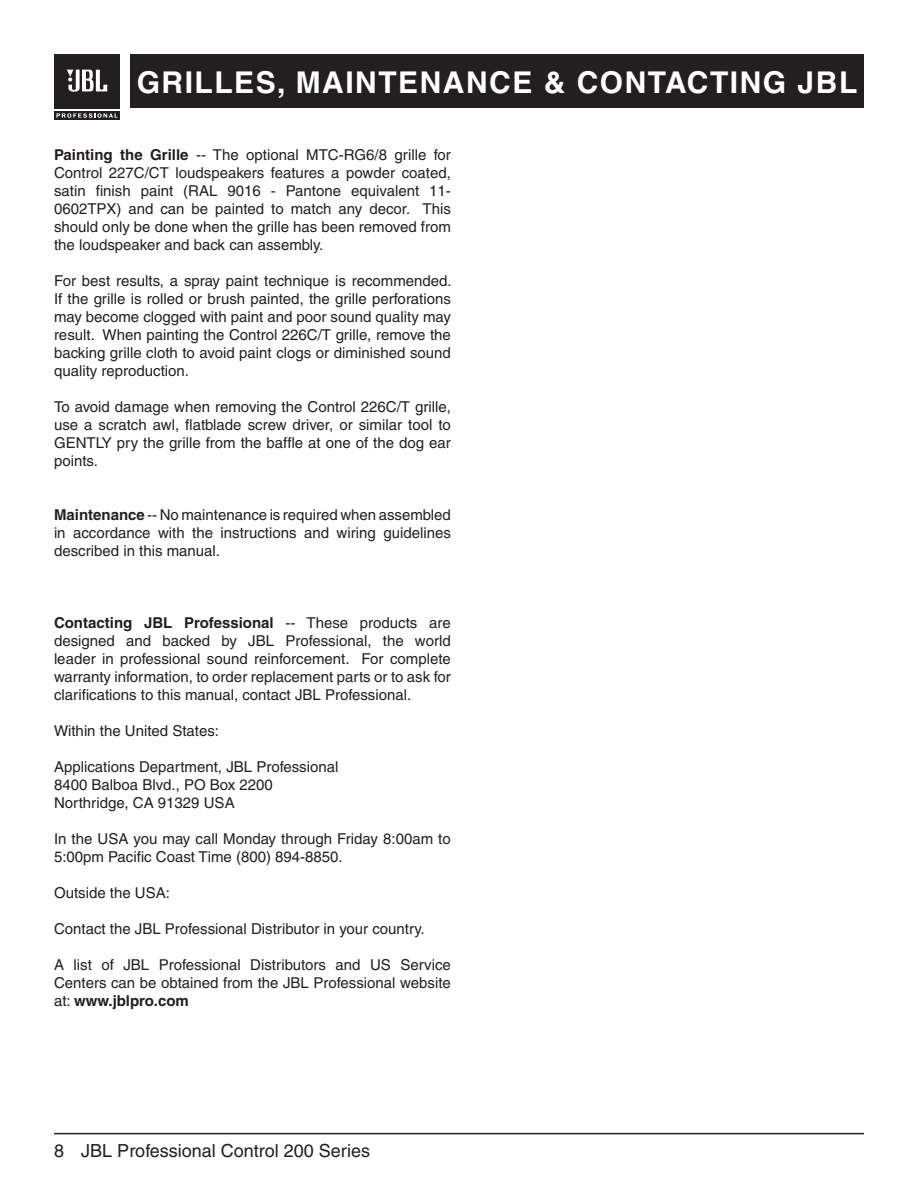
<style>
.page{position:relative;width:918px;height:1188px;background:#fff}
.page>*{position:absolute;margin:0;border:0;box-sizing:border-box;transform-origin:0 0}
.t1{font:700 30px "Helvetica";letter-spacing:.05em;color:#fff}
.t2{font:18px "Helvetica";color:#231f20}
.t3{font:15px/18px "Helvetica";color:#231f20;text-align:justify}
.s1{font-weight:700}
</style>
<div class="page">
<hr style="left:54px;top:1133px;width:810px;height:1px;background:#231f20">
<div style="left:54px;top:111px;width:65px;height:9px;background:#231f20"></div>
<div style="left:54px;top:54px;width:65px;height:54px;background:#231f20"></div>
<svg style="left:67px;top:70px;width:40px;height:22px"></svg>
<svg style="left:56px;top:113px;width:62px;height:5px"></svg>
<div style="left:130px;top:54px;width:734px;height:54px;background:#231f20"></div>
<h1 class="t1" style="left:137px;top:64px;width:722px">GRILLES, MAINTENANCE &amp; CONTACTING JBL</h1>
<p class="t3" style="left:54px;top:146px;width:398px"><span class="s1">Painting the Grille</span> -- The optional MTC-RG6/8 grille for Control 227C/CT loudspeakers features a powder coated, satin finish paint (RAL 9016 - Pantone equivalent 11- 0602TPX) and can be painted to match any decor. This should only be done when the grille has been removed from the loudspeaker and back can assembly.</p>
<p class="t3" style="left:54px;top:272px;width:399px">For best results, a spray paint technique is recommended.<br>If the grille is rolled or brush painted, the grille perforations may become clogged with paint and poor sound quality may result. When painting the Control 226C/T grille, remove the backing grille cloth to avoid paint clogs or diminished sound quality reproduction.</p>
<p class="t3" style="left:54px;top:398px;width:398px">To avoid damage when removing the Control 226C/T grille, use a scratch awl, flatblade screw driver, or similar tool to GENTLY pry the grille from the baffle at one of the dog ear points.</p>
<p class="t3" style="left:54px;top:506px;width:398px"><span class="s1">Maintenance</span> -- No maintenance is required when assembled in accordance with the instructions and wiring guidelines described in this manual.</p>
<p class="t3" style="left:54px;top:614px;width:398px"><span class="s1">Contacting JBL Professional</span> -- These products are designed and backed by JBL Professional, the world leader in professional sound reinforcement. For complete warranty information, to order replacement parts or to ask for clarifications to this manual, contact JBL Professional.</p>
<p class="t3" style="left:54px;top:722px;width:167px">Within the United States:</p>
<p class="t3" style="left:54px;top:758px;width:286px;text-align:left">Applications Department, JBL Professional<br>8400 Balboa Blvd., PO Box 2200<br>Northridge, CA 91329 USA</p>
<p class="t3" style="left:54px;top:830px;width:398px">In the USA you may call Monday through Friday 8:00am to<br>5:00pm Pacific Coast Time (800) 894-8850.</p>
<p class="t3" style="left:54px;top:884px;width:117px">Outside the USA:</p>
<p class="t3" style="left:54px;top:920px;width:372px">Contact the JBL Professional Distributor in your country.</p>
<p class="t3" style="left:54px;top:956px;width:398px">A list of JBL Professional Distributors and US Service Centers can be obtained from the JBL Professional website at: <span class="s1">www.jblpro.com</span></p>
<p class="t2" style="left:54px;top:1140px;width:318px">8 JBL Professional Control 200 Series</p>
</div>
